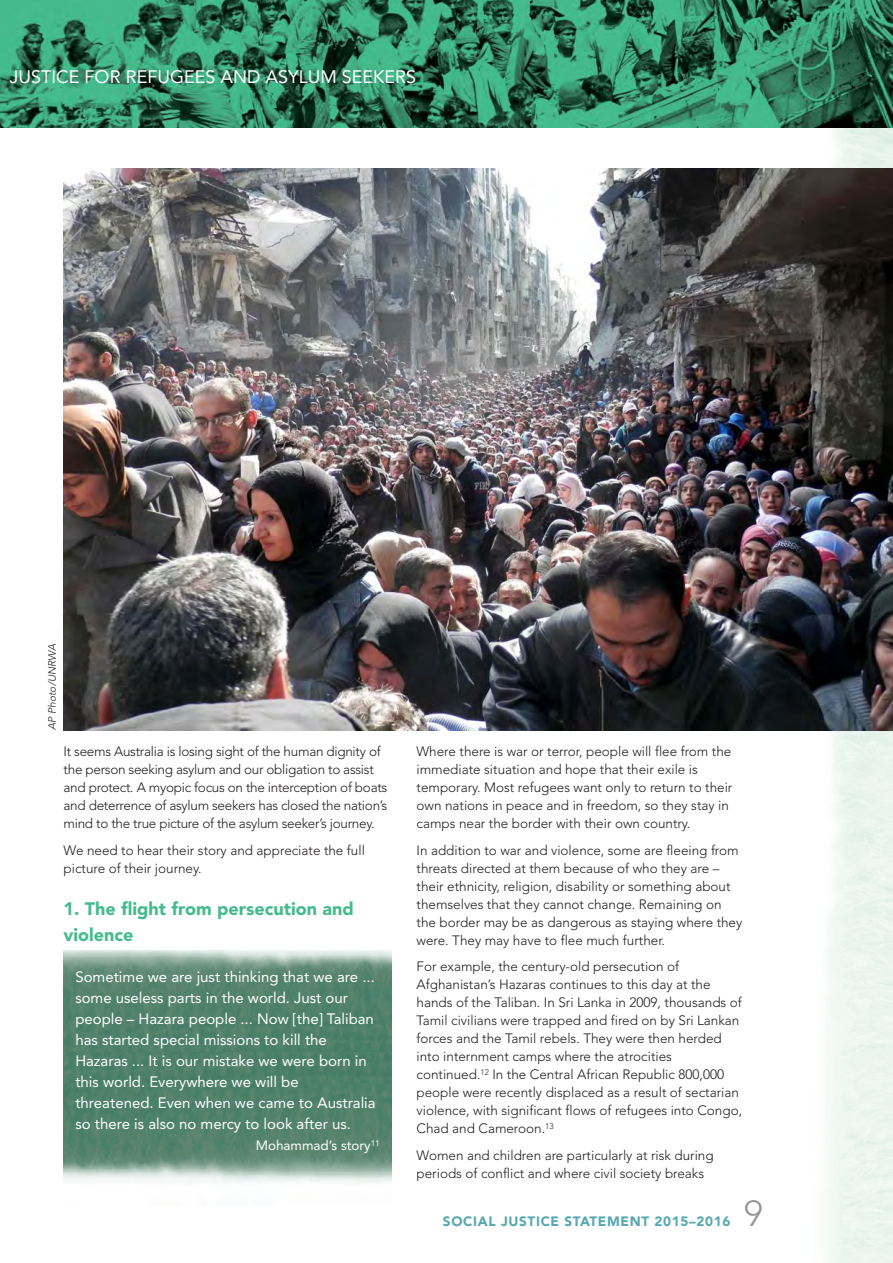
<style>
.page{position:relative;width:893px;height:1263px;background:#fff}
.page>*{position:absolute;margin:0;border:0;box-sizing:border-box;transform-origin:0 0}
.t1{font:300 36px "Avenir";color:#939598}
.t2{font:900 18px/25.5px "Avenir";color:#44bb8d}
.t3{font:18px "Avenir";color:#fff}
.t4{font:15px/21px "Avenir";color:#fff}
.t5{font:300 13.5px/18px "Avenir";color:#231f20}
.t6{font:300 13.5px/18px "Avenir";letter-spacing:-.02em;color:#231f20}
.t7{font:900 13.5px "Avenir";letter-spacing:.05em;color:#56a9b1}
.t8{font:13.5px "Avenir";color:#fff}
.t9{font:300 10.5px "Avenir";color:#231f20}
</style>
<div class="page">
<img style="left:0;top:0;width:892px;height:128px">
<img style="left:64px;top:168px;width:828px;height:563px">
<img style="left:64px;top:950px;width:327px;height:102px">
<img style="left:64px;top:1052px;width:327px;height:131px">
<h2 class="t3" style="left:10px;top:70px;width:408px">JUSTICE FOR REFUGEES AND ASYLUM SEEKERS</h2>
<p class="t9" style="left:48px;top:730px;width:90px;rotate:-90deg">AP Photo/UNRWA</p>
<p class="t6" style="left:64px;top:744px;width:325px">It seems Australia is losing sight of the human dignity of the person seeking asylum and our obligation to assist and protect. A myopic focus on the interception of boats and deterrence of asylum seekers has closed the nation’s mind to the true picture of the asylum seeker’s journey.</p>
<p class="t5" style="left:64px;top:842px;width:303px">We need to hear their story and appreciate the full picture of their journey.</p>
<h2 class="t2" style="left:64px;top:898px;width:292px">1. The flight from persecution and violence</h2>
<p class="t4" style="left:75px;top:968px;width:302px">Sometime we are just thinking that we are ... some useless parts in the world. Just our people – Hazara people ... Now [the] Taliban has started special missions to kill the Hazaras ... It is our mistake we were born in this world. Everywhere we will be threatened. Even when we came to Australia so there is also no mercy to look after us.</p>
<p class="t8" style="left:256px;top:1140px;width:125px">Mohammad’s story<sup>11</sup></p>
<p class="t5" style="left:416px;top:744px;width:317px">Where there is war or terror, people will flee from the immediate situation and hope that their exile is temporary. Most refugees want only to return to their own nations in peace and in freedom, so they stay in camps near the border with their own country.</p>
<p class="t5" style="left:416px;top:842px;width:327px">In addition to war and violence, some are fleeing from threats directed at them because of who they are – their ethnicity, religion, disability or something about themselves that they cannot change. Remaining on the border may be as dangerous as staying where they were. They may have to flee much further.</p>
<p class="t5" style="left:416px;top:959px;width:327px">For example, the century-old persecution of Afghanistan’s Hazaras continues to this day at the hands of the Taliban. In Sri Lanka in 2009, thousands of Tamil civilians were trapped and fired on by Sri Lankan forces and the Tamil rebels. They were then herded into internment camps where the atrocities continued.<sup>12</sup> In the Central African Republic 800,000 people were recently displaced as a result of sectarian violence, with significant flows of refugees into Congo, Chad and Cameroon.<sup>13</sup></p>
<p class="t5" style="left:416px;top:1147px;width:299px">Women and children are particularly at risk during periods of conflict and where civil society breaks</p>
<p class="t7" style="left:443px;top:1216px;width:289px">SOCIAL JUSTICE STATEMENT 2015–2016</p>
<h1 class="t1" style="left:744px;top:1199px;width:20px">9</h1>
</div>
